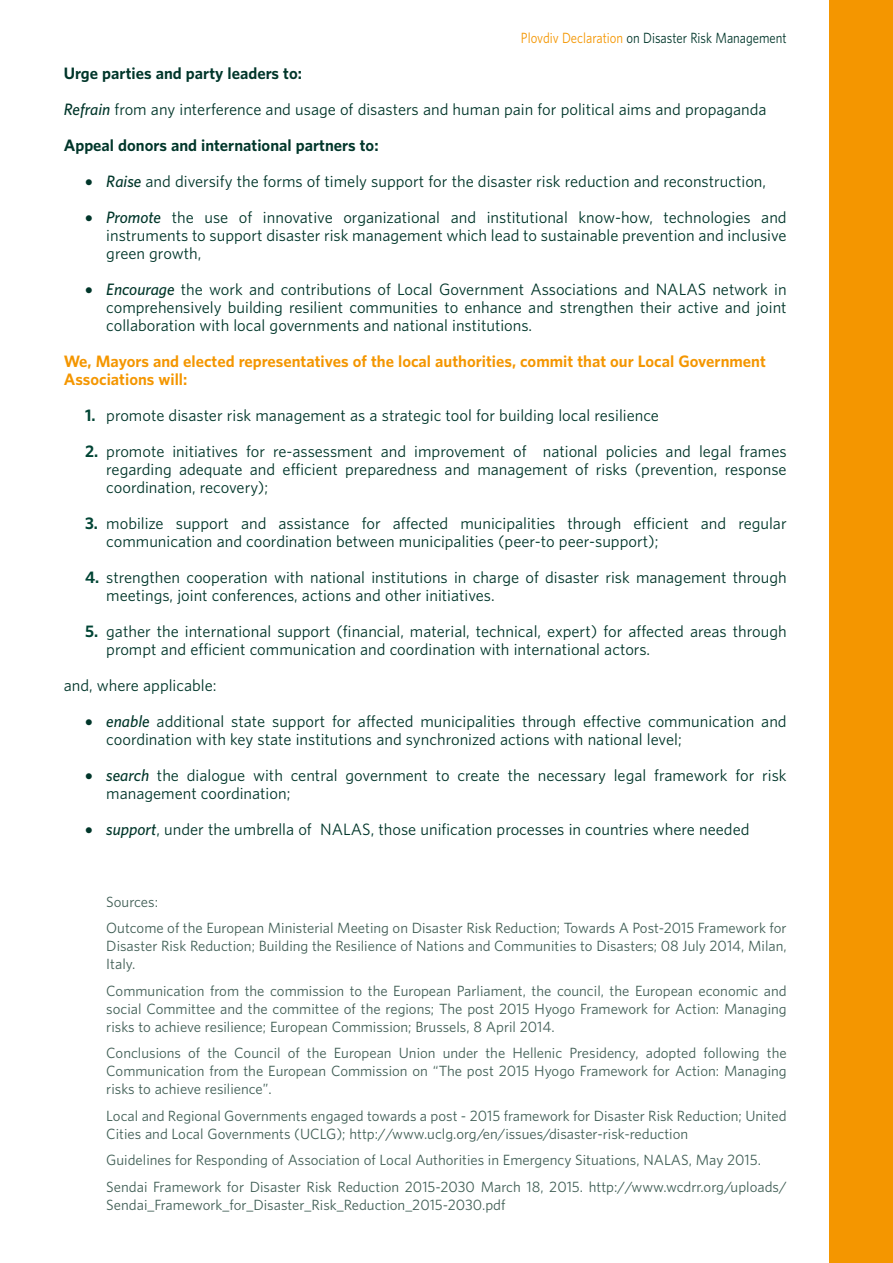
<style>
.page{position:relative;width:893px;height:1263px;background:#fff}
.page>*{position:absolute;margin:0;border:0;box-sizing:border-box;transform-origin:0 0}
.t1{font:15px/18px "UNFPA Text";color:#00362a}
.t2{font:700 15px/18px "UNFPA";color:#f49600}
.t3{font:700 15px "UNFPA";color:#00362a}
.t4{font:13.5px/18px "UNFPA Text";color:#415f56}
.t5{font:13.5px "UNFPA Text";color:#00362a;scale:.86 1}
.s1{color:#f49600}
.s2{font-family:"UNFPA";font-weight:600;font-style:italic}
.s3{font-family:"UNFPA";font-weight:700;color:#004434}
</style>
<div class="page">
<div style="left:829px;top:0;width:64px;height:1263px;background:#f49600"></div>
<p class="t5" style="left:521px;top:29px;width:310px"><span class="s1">Plovdiv Declaration</span> on Disaster Risk Management</p>
<p class="t3" style="left:64px;top:63px;width:240px">Urge parties and party leaders to:</p>
<p class="t1" style="left:64px;top:99px;width:704px"><span class="s2">Refrain</span> from any interference and usage of disasters and human pain for political aims and propaganda</p>
<p class="t3" style="left:64px;top:135px;width:316px">Appeal donors and international partners to:</p>
<p class="t1" style="left:85px;top:171px;width:683px">• <span class="s2">Raise</span> and diversify the forms of timely support for the disaster risk reduction and reconstruction,</p>
<p class="t1" style="left:106px;top:207px;width:682px;text-align:justify;text-indent:-21px">• <span class="s2">Promote</span> the use of innovative organizational and institutional know-how, technologies and instruments to support disaster risk management which lead to sustainable prevention and inclusive green growth,</p>
<p class="t1" style="left:106px;top:279px;width:682px;text-align:justify;text-indent:-21px">• <span class="s2">Encourage</span> the work and contributions of Local Government Associations and NALAS network in comprehensively building resilient communities to enhance and strengthen their active and joint collaboration with local governments and national institutions.</p>
<p class="t2" style="left:64px;top:351px;width:704px">We, Mayors and elected representatives of the local authorities, commit that our Local Government<br>Associations will:</p>
<p class="t1" style="left:85px;top:405px;width:575px"><span class="s3">1.</span> promote disaster risk management as a strategic tool for building local resilience</p>
<p class="t1" style="left:106px;top:441px;width:682px;text-align:justify;text-indent:-21px"><span class="s3">2.</span> promote initiatives for re-assessment and improvement of national policies and legal frames regarding adequate and efficient preparedness and management of risks (prevention, response coordination, recovery);</p>
<p class="t1" style="left:106px;top:513px;width:682px;text-indent:-21px"><span class="s3">3.</span> mobilize support and assistance for affected municipalities through efficient and regular communication and coordination between municipalities (peer-to peer-support);</p>
<p class="t1" style="left:106px;top:567px;width:682px;text-indent:-21px"><span class="s3">4.</span> strengthen cooperation with national institutions in charge of disaster risk management through meetings, joint conferences, actions and other initiatives.</p>
<p class="t1" style="left:106px;top:621px;width:682px;text-indent:-21px"><span class="s3">5.</span> gather the international support (financial, material, technical, expert) for affected areas through prompt and efficient communication and coordination with international actors.</p>
<p class="t1" style="left:64px;top:675px;width:154px">and, where applicable:</p>
<p class="t1" style="left:106px;top:711px;width:682px;text-indent:-21px">• <span class="s2">enable</span> additional state support for affected municipalities through effective communication and coordination with key state institutions and synchronized actions with national level;</p>
<p class="t1" style="left:106px;top:765px;width:682px;text-indent:-21px">• <span class="s2">search</span> the dialogue with central government to create the necessary legal framework for risk management coordination;</p>
<p class="t1" style="left:85px;top:819px;width:666px">• <span class="s2">support</span>, under the umbrella of NALAS, those unification processes in countries where needed</p>
<p class="t4" style="left:106px;top:888px;width:682px;line-height:26.5px">Sources:<br>Outcome of the European Ministerial Meeting on Disaster Risk Reduction; Towards A Post-2015 Framework for</p>
<p class="t4" style="left:106px;top:936px;width:682px">Disaster Risk Reduction; Building the Resilience of Nations and Communities to Disasters; 08 July 2014, Milan,<br>Italy.</p>
<p class="t4" style="left:106px;top:981px;width:682px;text-align:justify">Communication from the commission to the European Parliament, the council, the European economic and social Committee and the committee of the regions; The post 2015 Hyogo Framework for Action: Managing risks to achieve resilience; European Commission; Brussels, 8 April 2014.</p>
<p class="t4" style="left:106px;top:1043px;width:682px;text-align:justify">Conclusions of the Council of the European Union under the Hellenic Presidency, adopted following the Communication from the European Commission on “The post 2015 Hyogo Framework for Action: Managing risks to achieve resilience”.</p>
<p class="t4" style="left:106px;top:1106px;width:682px">Local and Regional Governments engaged towards a post - 2015 framework for Disaster Risk Reduction; United<br>Cities and Local Governments (UCLG); http://www.uclg.org/en/issues/disaster-risk-reduction</p>
<p class="t4" style="left:106px;top:1146px;width:682px;line-height:26.5px">Guidelines for Responding of Association of Local Authorities in Emergency Situations, NALAS, May 2015.<br>Sendai Framework for Disaster Risk Reduction 2015-2030 March 18, 2015. http://www.wcdrr.org/uploads/</p>
<p class="t4" style="left:106px;top:1195px;width:401px">Sendai_Framework_for_Disaster_Risk_Reduction_2015-2030.pdf</p>
</div>
